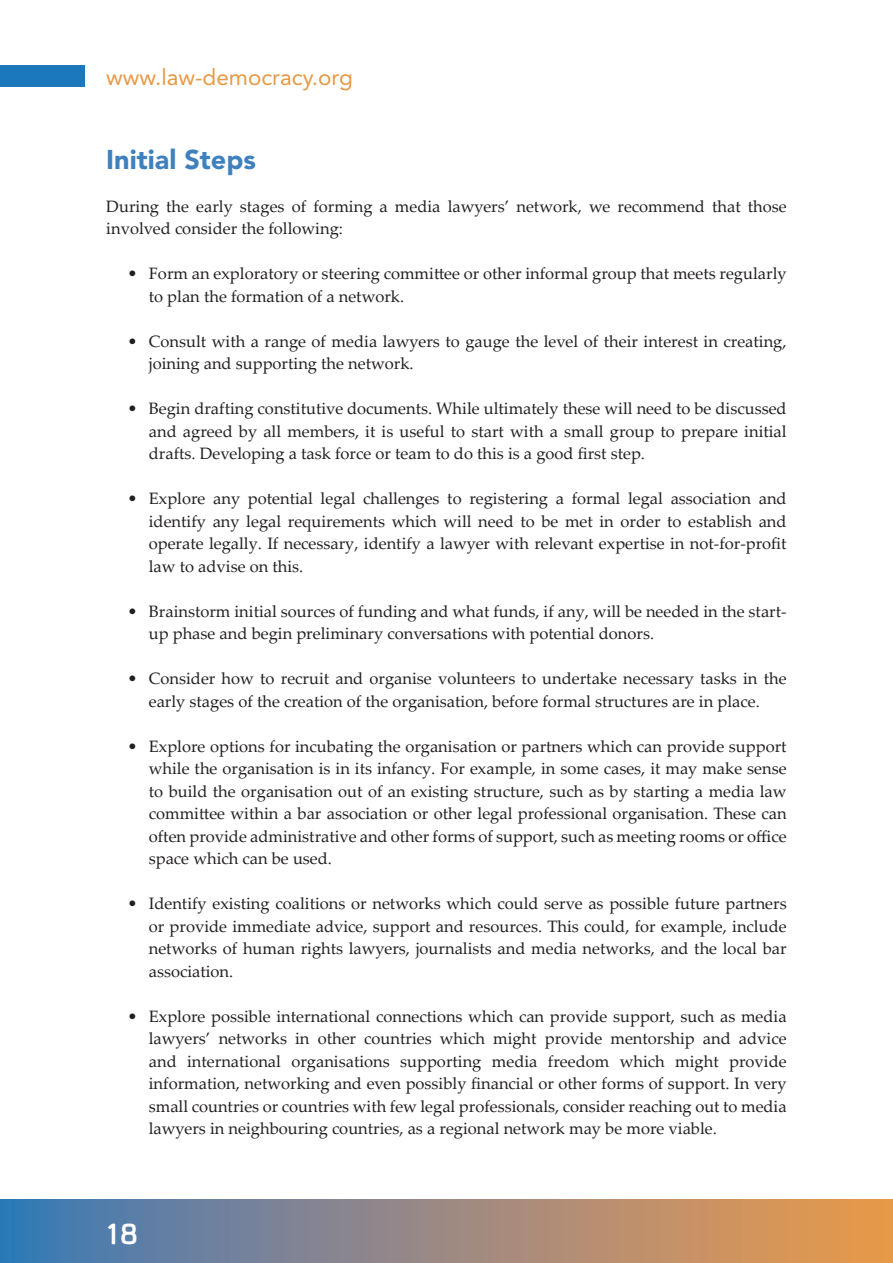
<style>
.page{position:relative;width:893px;height:1263px;background:#fff}
.page>*{position:absolute;margin:0;border:0;box-sizing:border-box;transform-origin:0 0}
.t1{font:700 28.5px "Sommet Rounded";color:#fff}
.t2{font:900 27px "Avenir LT Std";color:#3f81bf}
.t3{font:22.5px "Avenir LT Std";color:#e79946}
.t4{font:16.5px/22.5px "Palatino Linotype";color:#231f20;text-align:justify}
</style>
<div class="page">
<svg style="left:0;top:1199px;width:893px;height:64px;background:#978982"></svg>
<div style="left:0;top:66px;width:85px;height:21px;background:#1b79bb"></div>
<h3 class="t3" style="left:106px;top:64px;width:248px">www.law-democracy.org</h3>
<h2 class="t2" style="left:106px;top:144px;width:151px">Initial Steps</h2>
<p class="t4" style="left:106px;top:194px;width:682px">During the early stages of forming a media lawyers’ network, we recommend that those involved consider the following:</p>
<p class="t4" style="left:149px;top:261px;width:639px;text-indent:-21px">• Form an exploratory or steering committee or other informal group that meets regularly to plan the formation of a network.</p>
<p class="t4" style="left:149px;top:329px;width:639px;text-indent:-21px">• Consult with a range of media lawyers to gauge the level of their interest in creating, joining and supporting the network.</p>
<p class="t4" style="left:149px;top:397px;width:639px;text-indent:-21px">• Begin drafting constitutive documents. While ultimately these will need to be discussed and agreed by all members, it is useful to start with a small group to prepare initial drafts. Developing a task force or team to do this is a good first step.</p>
<p class="t4" style="left:149px;top:487px;width:639px;text-indent:-21px">• Explore any potential legal challenges to registering a formal legal association and identify any legal requirements which will need to be met in order to establish and operate legally. If necessary, identify a lawyer with relevant expertise in not-for-profit law to advise on this.</p>
<p class="t4" style="left:149px;top:599px;width:639px;text-indent:-21px">• Brainstorm initial sources of funding and what funds, if any, will be needed in the start&shy;up phase and begin preliminary conversations with potential donors.</p>
<p class="t4" style="left:128px;top:667px;width:660px;text-align:center">• Consider how to recruit and organise volunteers to undertake necessary tasks in the early stages of the creation of the organisation, before formal structures are in place.</p>
<p class="t4" style="left:149px;top:734px;width:639px;text-indent:-21px">• Explore options for incubating the organisation or partners which can provide support while the organisation is in its infancy. For example, in some cases, it may make sense to build the organisation out of an existing structure, such as by starting a media law committee within a bar association or other legal professional organisation. These can often provide administrative and other forms of support, such as meeting rooms or office space which can be used.</p>
<p class="t4" style="left:149px;top:892px;width:639px;text-indent:-21px">• Identify existing coalitions or networks which could serve as possible future partners or provide immediate advice, support and resources. This could, for example, include networks of human rights lawyers, journalists and media networks, and the local bar association.</p>
<p class="t4" style="left:149px;top:1004px;width:639px;text-indent:-21px">• Explore possible international connections which can provide support, such as media lawyers’ networks in other countries which might provide mentorship and advice and international organisations supporting media freedom which might provide information, networking and even possibly financial or other forms of support. In very small countries or countries with few legal professionals, consider reaching out to media lawyers in neighbouring countries, as a regional network may be more viable.</p>
<h1 class="t1" style="left:106px;top:1215px;width:33px">18</h1>
</div>
